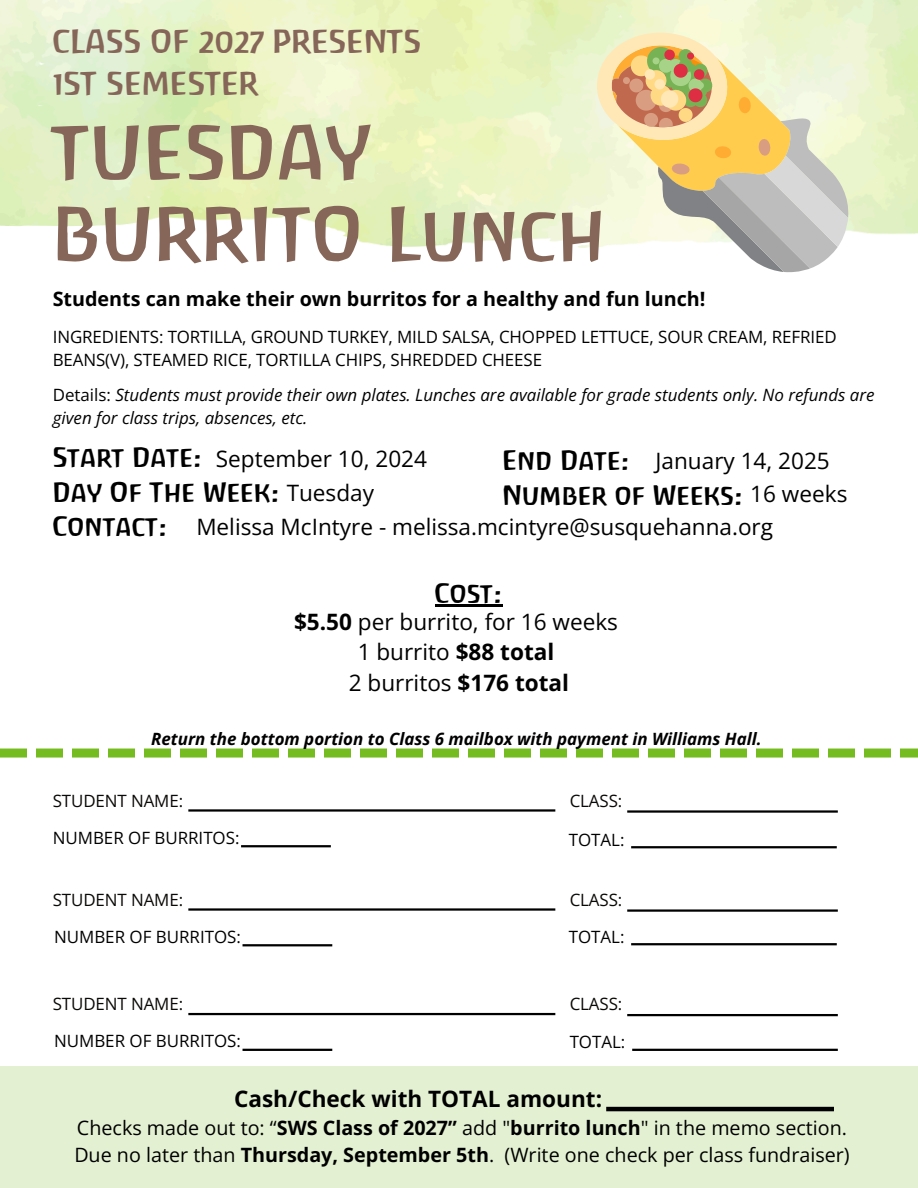
<style>
.page{position:relative;width:918px;height:1188px;background:#fff}
.page>*{position:absolute;margin:0;border:0;box-sizing:border-box;transform-origin:0 0}
.t1{font:69.9px/81.4px "Antropos Freefont";color:#866659}
.t2{font:29.85px/41.2px "Antropos Freefont";letter-spacing:-.005em;color:#866659}
.t3{font:25.35px/35px "Antropos Freefont";color:#000}
.t4{font:22.5px/30.8px "Open Sans";color:#000;text-align:center}
.t5{font:700 22.5px "Open Sans";color:#000}
.t6{font:19.8px/27.5px "Open Sans";color:#000}
.t7{font:700 19.8px "Open Sans";color:#000}
.t8{font:16.95px/23.2px "Open Sans";letter-spacing:-.005em;color:#000}
.t9{font:italic 16.95px/23.2px "Open Sans";color:#000}
.t10{font:italic 700 16.95px "Open Sans";color:#000}
.t11{font:16.95px "Open Sans";letter-spacing:-.005em;color:#0b0907}
.s1{font-style:normal}
.s2{font-weight:700}
</style>
<div class="page">
<svg style="left:0;top:749px;width:918px;height:9px"></svg>
<hr style="left:188px;top:809px;width:367px;height:3px;background:#000">
<hr style="left:627px;top:810px;width:211px;height:3px;background:#000">
<hr style="left:188px;top:908px;width:367px;height:3px;background:#000">
<hr style="left:627px;top:909px;width:211px;height:3px;background:#000">
<hr style="left:188px;top:1013px;width:367px;height:2px;background:#000">
<hr style="left:627px;top:1014px;width:211px;height:2px;background:#000">
<svg style="left:589px;top:26px;width:261px;height:247px;background:#e3d9b3"></svg>
<hr style="left:241px;top:845px;width:90px;height:2px;background:#000">
<hr style="left:243px;top:944px;width:89px;height:2px;background:#000">
<hr style="left:243px;top:1049px;width:89px;height:2px;background:#000">
<div style="left:0;top:1067px;width:918px;height:121px;background:#e3f1d2"></div>
<hr style="left:606px;top:1107px;width:228px;height:4px;background:#000">
<hr style="left:435px;top:605px;width:67px;height:2px;background:#000">
<hr style="left:631px;top:846px;width:206px;height:2px;background:#000">
<hr style="left:631px;top:943px;width:206px;height:2px;background:#000">
<hr style="left:632px;top:1049px;width:206px;height:2px;background:#000">
<h4 class="t2" style="left:53px;top:21px;width:370px">CLASS OF 2027 PRESENTS<br>1ST SEMESTER</h4>
<h4 class="t1" style="left:53px;top:113px;width:556px">TUESDAY<br>BURRITO Lunch</h4>
<h3 class="t7" style="left:53px;top:285px;width:654px">Students can make their own burritos for a healthy and fun lunch!</h3>
<p class="t8" style="left:53px;top:325px;width:786px">INGREDIENTS: TORTILLA, GROUND TURKEY, MILD SALSA, CHOPPED LETTUCE, SOUR CREAM, REFRIED<br>BEANS(V), STEAMED RICE, TORTILLA CHIPS, SHREDDED CHEESE</p>
<p class="t9" style="left:53px;top:383px;width:823px"><span class="s1">Details:</span> Students must provide their own plates. Lunches are available for grade students only. No refunds are given for class trips, absences, etc.</p>
<p class="t3" style="left:53px;top:440px;width:229px">Start Date:<br>Day Of The Week:<br>Contact:</p>
<p class="t3" style="left:502px;top:443px;width:242px">End Date:<br>Number of Weeks:</p>
<p class="t4" style="left:216px;top:443px;width:213px">September 10, 2024</p>
<p class="t4" style="left:656px;top:445px;width:176px">January 14, 2025</p>
<p class="t4" style="left:287px;top:477px;width:89px">Tuesday</p>
<p class="t4" style="left:750px;top:478px;width:99px">16 weeks</p>
<h3 class="t4" style="left:196px;top:511px;width:578px">Melissa McIntyre - melissa.mcintyre@susquehanna.org</h3>
<p class="t3" style="left:435px;top:576px;width:69px">Cost:</p>
<h4 class="t4" style="left:294px;top:605px;width:326px"><span class="s2">$5.50</span> per burrito, for 16 weeks<br>1 burrito <span class="s2">$88 total<br></span>2 burritos <span class="s2">$176 total</span></h4>
<h4 class="t10" style="left:151px;top:727px;width:612px">Return the bottom portion to Class 6 mailbox with payment in Williams Hall.</h4>
<h2 class="t11" style="left:53px;top:789px;width:132px">STUDENT NAME:</h2>
<h4 class="t11" style="left:570px;top:789px;width:54px">CLASS:</h4>
<h5 class="t8" style="left:53px;top:826px;width:188px">NUMBER OF BURRITOS:</h5>
<p class="t8" style="left:569px;top:828px;width:57px">TOTAL:</p>
<p class="t11" style="left:53px;top:888px;width:132px">STUDENT NAME:</p>
<h4 class="t11" style="left:570px;top:888px;width:54px">CLASS:</h4>
<p class="t8" style="left:54px;top:925px;width:188px">NUMBER OF BURRITOS:</p>
<p class="t8" style="left:569px;top:925px;width:57px">TOTAL:</p>
<h1 class="t11" style="left:53px;top:992px;width:132px">STUDENT NAME:</h1>
<p class="t11" style="left:570px;top:992px;width:54px">CLASS:</p>
<p class="t8" style="left:54px;top:1029px;width:188px">NUMBER OF BURRITOS:</p>
<p class="t8" style="left:570px;top:1030px;width:57px">TOTAL:</p>
<h3 class="t5" style="left:234px;top:1083px;width:370px">Cash/Check with TOTAL amount:</h3>
<h3 class="t6" style="left:74px;top:1113px;width:777px">Checks made out to: “<span class="s2">SWS Class of 2027”</span> add "<span class="s2">burrito lunch</span>" in the memo section.<br>Due no later than <span class="s2">Thursday, September 5th</span>. (Write one check per class fundraiser)</h3>
</div>
